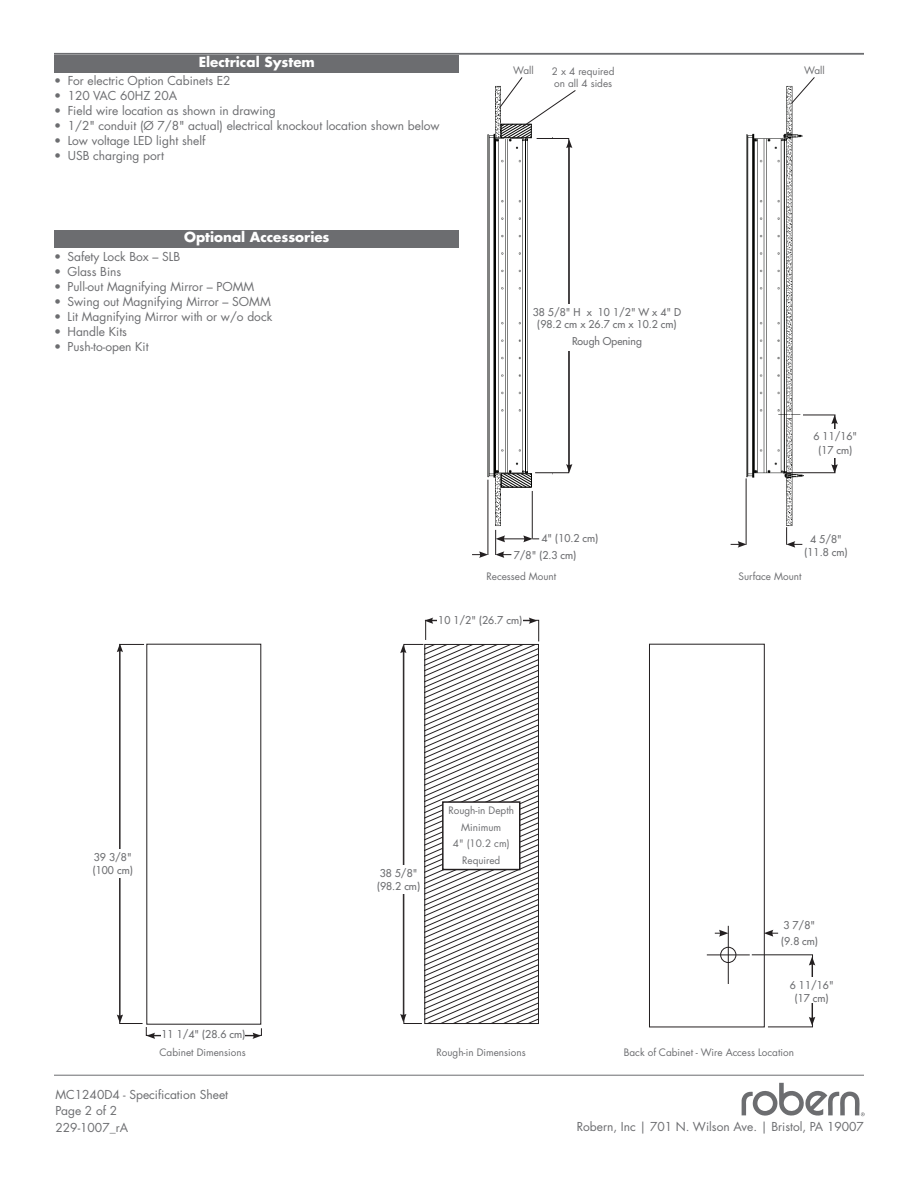
<style>
.page{position:relative;width:918px;height:1188px;background:#fff}
.page>*{position:absolute;margin:0;border:0;box-sizing:border-box;transform-origin:0 0}
.t1{font:700 13.5px "Futura LT Pro";color:#fff}
.t2{font:12px/16.5px "Futura LT Pro";color:#6c6d70}
.t3{font:500 10.5px/13.5px "Futura LT Pro";color:#6c6d70;text-align:center}
.t4{font:10.05px/16.5px "Futura LT Pro";color:#6c6d70;text-align:center}
.s1{font-weight:400}
</style>
<div class="page">
<svg style="left:742px;top:1083px;width:123px;height:33px"></svg>
<hr style="left:54px;top:1075px;width:810px;height:1px;background:#6c6d70">
<div style="left:54px;top:55px;width:405px;height:18px;background:#6c6d70"></div>
<div style="left:54px;top:230px;width:405px;height:18px;background:#6c6d70"></div>
<img style="left:487px;top:86px;width:45px;height:443px">
<img style="left:745px;top:86px;width:59px;height:448px">
<hr style="left:54px;top:53px;width:810px;height:1px;background:#6c6d70">
<svg style="left:785px;top:414px;width:53px;height:60px"></svg>
<div style="left:806px;top:429px;width:58px;height:28px;background:#fff"></div>
<svg style="left:117px;top:644px;width:145px;height:395px"></svg>
<div style="left:649px;top:644px;width:115px;height:383px;border:1px solid #231f20"></div>
<svg style="left:715px;top:930px;width:13px;height:7px"></svg>
<svg style="left:764px;top:930px;width:14px;height:7px"></svg>
<div style="left:161px;top:1027px;width:84px;height:17px;background:#fff"></div>
<div style="left:80px;top:849px;width:65px;height:29px;background:#fff"></div>
<svg style="left:400px;top:618px;width:140px;height:406px"></svg>
<div style="left:425px;top:644px;width:114px;height:380px;border:1px solid #231f20"></div>
<div style="left:437px;top:612px;width:86px;height:17px;background:#fff"></div>
<div style="left:720px;top:947px;width:16px;height:16px;border:1px solid #231f20;border-radius:50%"></div>
<hr style="left:728px;top:926px;width:1px;height:58px;background:#231f20">
<hr style="left:707px;top:955px;width:43px;height:1px;background:#231f20">
<svg style="left:751px;top:954px;width:64px;height:74px"></svg>
<div style="left:789px;top:977px;width:45px;height:25px;background:#fff"></div>
<div style="left:443px;top:802px;width:77px;height:68px;background:#fff"></div>
<div style="left:442px;top:801px;width:78px;height:69px;border:2px solid #231f20"></div>
<hr style="left:746px;top:478px;width:1px;height:67px;background:#231f20">
<svg style="left:786px;top:527px;width:16px;height:21px"></svg>
<svg style="left:731px;top:541px;width:16px;height:7px"></svg>
<hr style="left:488px;top:480px;width:1px;height:75px;background:#231f20">
<svg style="left:472px;top:551px;width:16px;height:7px"></svg>
<hr style="left:532px;top:491px;width:1px;height:48px;background:#231f20">
<svg style="left:495px;top:530px;width:44px;height:28px"></svg>
<svg style="left:499px;top:77px;width:77px;height:411px"></svg>
<svg style="left:790px;top:77px;width:25px;height:28px"></svg>
<p class="t1" style="left:199px;top:51px;width:118px">Electrical System</p>
<p class="t2" style="left:54px;top:72px;width:178px">• For electric Option Cabinets E2</p>
<p class="t2" style="left:54px;top:87px;width:124px">• 120 VAC 60HZ 20A</p>
<p class="t2" style="left:54px;top:102px;width:223px">• Field wire location as shown in drawing</p>
<p class="t2" style="left:54px;top:117px;width:387px">• 1/2" conduit (Ø 7/8" actual) electrical knockout location shown below</p>
<p class="t2" style="left:54px;top:132px;width:153px">• Low voltage LED light shelf</p>
<p class="t2" style="left:54px;top:147px;width:111px">• USB charging port</p>
<p class="t1" style="left:184px;top:227px;width:147px">Optional Accessories</p>
<p class="t2" style="left:54px;top:248px;width:128px">• Safety Lock Box – SLB</p>
<p class="t2" style="left:54px;top:263px;width:69px">• Glass Bins</p>
<p class="t2" style="left:54px;top:278px;width:202px">• Pull-out Magnifying Mirror – POMM</p>
<p class="t2" style="left:54px;top:293px;width:218px">• Swing out Magnifying Mirror – SOMM</p>
<p class="t2" style="left:54px;top:308px;width:220px">• Lit Magnifying Mirror with or w/o dock</p>
<p class="t2" style="left:54px;top:323px;width:75px">• Handle Kits</p>
<p class="t2" style="left:54px;top:338px;width:96px">• Push-to-open Kit</p>
<p class="t4" style="left:513px;top:62px;width:22px">Wall</p>
<p class="t4" style="left:552px;top:63px;width:64px">2 x 4 required</p>
<p class="t4" style="left:804px;top:62px;width:22px">Wall</p>
<p class="t4" style="left:554px;top:75px;width:60px">on all 4 sides</p>
<p class="t3" style="left:533px;top:306px;width:150px;line-height:12px">38 5/8" H x 10 1/2" W x 4<span class="s1">"</span> D (98.2 cm x 26.7 cm x 10.2 cm)</p>
<p class="t3" style="left:572px;top:334px;width:71px">Rough Opening</p>
<p class="t3" style="left:542px;top:531px;width:58px">4" (10.2 cm)</p>
<p class="t3" style="left:813px;top:429px;width:45px">6 11/16" (17 cm)</p>
<p class="t3" style="left:810px;top:531px;width:33px">4 5/8"</p>
<p class="t3" style="left:514px;top:548px;width:64px">7/8" (2.3 cm)</p>
<p class="t3" style="left:805px;top:545px;width:45px">(11.8 cm)</p>
<p class="t4" style="left:487px;top:568px;width:71px">Recessed Mount</p>
<p class="t4" style="left:739px;top:568px;width:65px">Surface Mount</p>
<p class="t3" style="left:438px;top:613px;width:85px">10 1/2" (26.7 cm)</p>
<p class="t3" style="left:93px;top:850px;width:42px;text-align:left">39 3/8" (100 cm)</p>
<p class="t3" style="left:162px;top:1027px;width:85px">11 1/4" (28.6 cm)</p>
<p class="t3" style="left:377px;top:866px;width:45px;text-align:left">38 5/8" (98.2 cm)</p>
<p class="t4" style="left:448px;top:802px;width:67px">Rough-in Depth<br>Minimum<br>4" (10.2 cm)<br>Required</p>
<p class="t3" style="left:783px;top:918px;width:33px">3 7/8"</p>
<p class="t3" style="left:781px;top:934px;width:38px">(9.8 cm)</p>
<p class="t3" style="left:790px;top:977px;width:45px">6 11/16" (17 cm)</p>
<p class="t4" style="left:159px;top:1044px;width:88px">Cabinet Dimensions</p>
<p class="t4" style="left:437px;top:1044px;width:91px">Rough-in Dimensions</p>
<p class="t4" style="left:624px;top:1044px;width:172px">Back of Cabinet - Wire Access Location</p>
<p class="t2" style="left:56px;top:1086px;width:174px">MC1240D4 - Specification Sheet<br>Page 2 of 2<br>229-1007_rA</p>
<p class="t2" style="left:577px;top:1118px;width:289px">Robern, Inc | 701 N. Wilson Ave. | Bristol, PA 19007</p>
</div>
